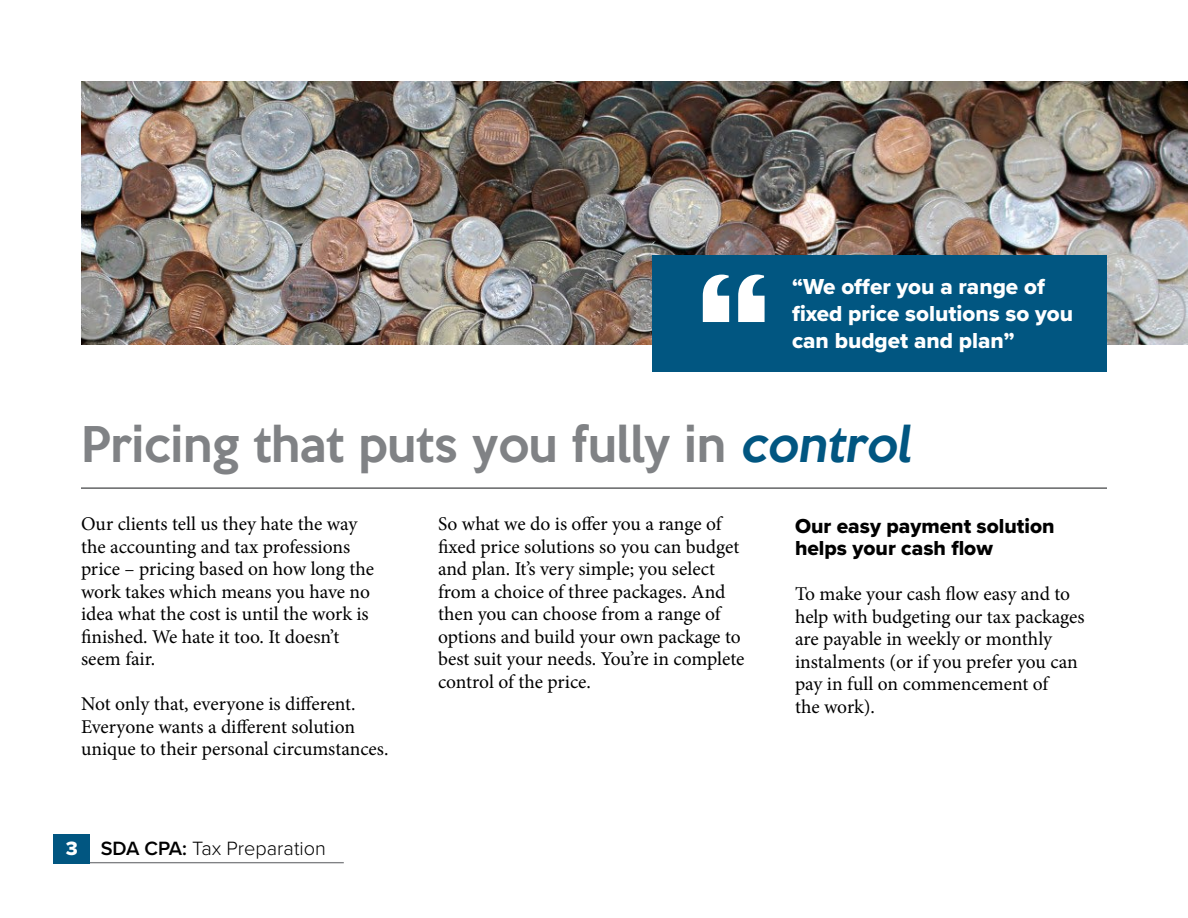
<style>
.page{position:relative;width:1188px;height:918px;background:#fff}
.page>*{position:absolute;margin:0;border:0;box-sizing:border-box;transform-origin:0 0}
.t1{font:500 177px "Keep Calm";color:#fff}
.t2{font:500 45px "Keep Calm";color:#808285}
.t3{font:22.5px/27px "Proxima Nova Extrabld";color:#fff}
.t4{font:21px/22.5px "Proxima Nova Extrabld";color:#000}
.t5{font:300 19.95px "Proxima Nova";color:#000}
.t6{font:19.95px "Proxima Nova Extrabld";color:#fff}
.t7{font:19.5px/22.5px "Minion Pro";letter-spacing:-.005em;color:#000}
.s1{color:#015681}
.s2{font-weight:600}
</style>
<div class="page">
<hr style="left:90px;top:862px;width:254px;height:1px;background:#808285">
<hr style="left:81px;top:487px;width:1026px;height:2px;background:#636466">
<div style="left:54px;top:834px;width:36px;height:29px;background:#015681"></div>
<img style="left:81px;top:81px;width:1107px;height:263px">
<div style="left:652px;top:256px;width:455px;height:116px;background:#015681"></div>
<h1 class="t1" style="left:698px;top:198px;width:73px">“</h1>
<p class="t3" style="left:792px;top:273px;width:283px">“We offer you a range of fixed price solutions so you can budget and plan”</p>
<h2 class="t2" style="left:81px;top:405px;width:841px">Pricing that puts you fully in <span class="s1">control</span></h2>
<p class="t7" style="left:81px;top:513px;width:295px">Our clients tell us they hate the way the accounting and tax professions price – pricing based on how long the work takes which means you have no idea what the cost is until the work is finished. We hate it too. It doesn’t seem fair.</p>
<p class="t7" style="left:81px;top:693px;width:309px">Not only that, everyone is different.<br>Everyone wants a different solution unique to their personal circumstances.</p>
<p class="t6" style="left:66px;top:834px;width:14px">3</p>
<p class="t5" style="left:101px;top:834px;width:227px"><span class="s2">SDA CPA:</span> Tax Preparation</p>
<p class="t7" style="left:438px;top:513px;width:308px">So what we do is offer you a range of fixed price solutions so you can budget and plan. It’s very simple; you select from a choice of three packages. And then you can choose from a range of options and build your own package to best suit your needs. You’re in complete control of the price.</p>
<p class="t4" style="left:795px;top:514px;width:261px">Our easy payment solution helps your cash flow</p>
<p class="t7" style="left:795px;top:583px;width:291px">To make your cash flow easy and to help with budgeting our tax packages are payable in weekly or monthly instalments (or if you prefer you can pay in full on commencement of<br>the work).</p>
</div>
